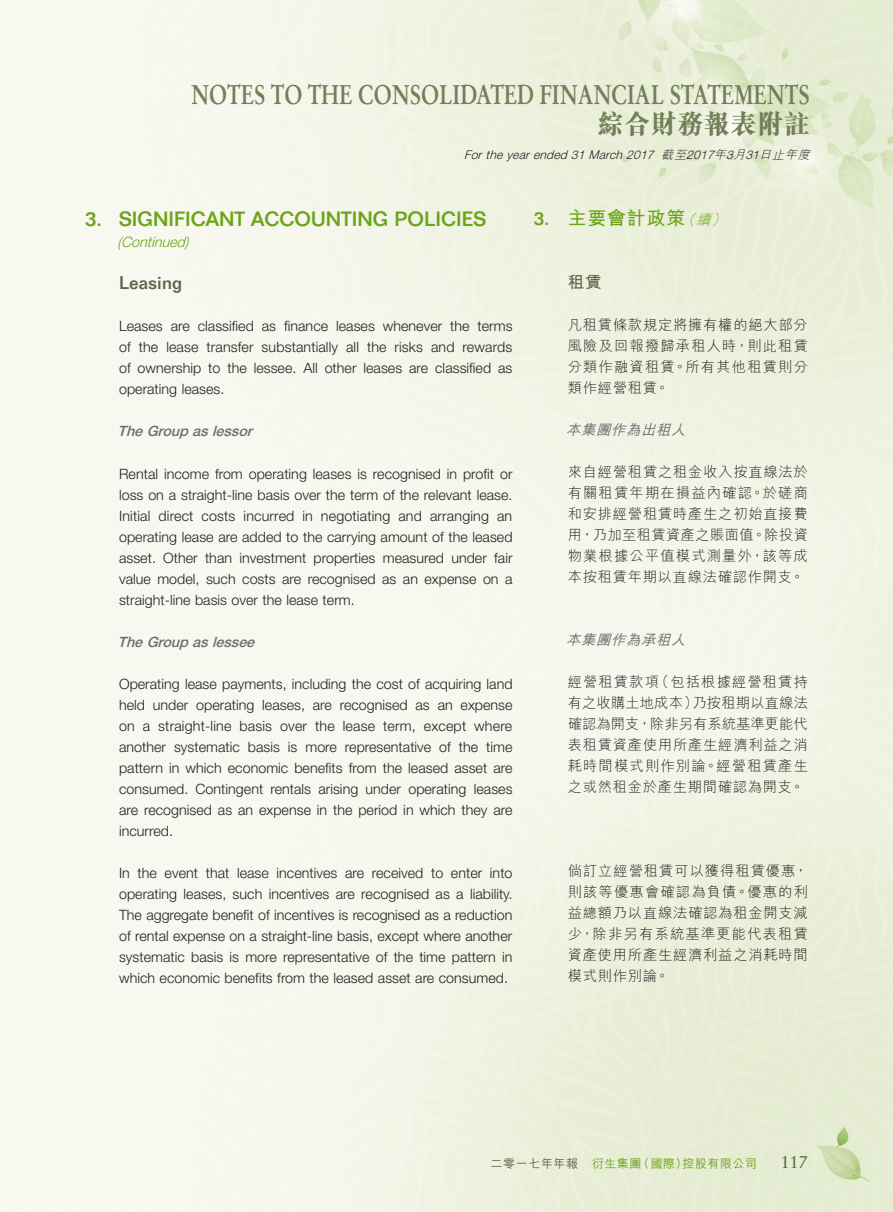
<style>
.page{position:relative;width:893px;height:1212px;background:#fff}
.page>*{position:absolute;margin:0;border:0;box-sizing:border-box;transform-origin:0 0}
.t1{font:700 27px "Stempel Garamond LT Std";color:#737f58;scale:.75 1}
.t2{font:800 27px "M Sung HK";letter-spacing:.035em;color:#737f58;scale:.95 1}
.Heading_1{font:500 20.25px "Folio Std";letter-spacing:.005em;color:#6ca419}
.C_Heading_1{font:700 18.75px "M Hei HK";letter-spacing:.055em;color:#6ca419}
.Heading_2{font:500 18px "Folio Std";letter-spacing:.005em;color:#5c6747}
.t3{font:18px "Stempel Garamond LT Std";color:#5c6747}
.C_Heading_2{font:700 16.5px "M Hei HK";color:#5c6747}
.Body_Text{font:300 14.25px/21px "Helvetica Neue LT Std";letter-spacing:.005em;color:#231f20;text-align:justify}
.C_Body_Text{font:300 14.25px/21px "M Hei HK";letter-spacing:.055em;color:#231f20;text-align:justify}
.Heading_3{font:italic 500 14.25px "Helvetica Neue LT Std";color:#6c6d70}
.C_Heading_3{font:italic 500 14.25px "M Hei HK";color:#6c6d70}
.Heading_1-2{font:italic 300 14.25px "Helvetica Neue LT Std";color:#6ca419}
.t4{font:italic 300 12px "Helvetica Neue LT Std";color:#231f20}
.t5{font:500 12px "M Hei HK";letter-spacing:.04em;color:#6ca419}
.s1{font-family:"M Hei HK"}
.s2{font-family:"Folio Std";font-weight:500}
.s3{font-weight:300;font-style:italic;font-size:14.25px}
.s4{color:#5c6747}
</style>
<div class="page">
<img style="left:0;top:0;width:893px;height:1212px">
<h1 class="t1" style="left:191px;top:78px;width:826px">NOTES TO THE CONSOLIDATED FINANCIAL STATEMENTS</h1>
<h1 class="t2" style="left:598px;top:110px;width:224px">綜合財務報表附註</h1>
<p class="t4" style="left:464px;top:148px;width:350px">For the year ended 31 March 2017 <span class="s1">截至</span>2017<span class="s1">年</span>3<span class="s1">月</span>31<span class="s1">日止年度</span></p>
<p class="Heading_1" style="left:85px;top:207px;width:403px">3. SIGNIFICANT ACCOUNTING POLICIES</p>
<p class="Heading_1-2" style="left:118px;top:234px;width:77px">(Continued)</p>
<p class="Heading_2" style="left:119px;top:272px;width:65px">Leasing</p>
<p class="Body_Text" style="left:119px;top:316px;width:395px">Leases are classified as finance leases whenever the terms of the lease transfer substantially all the risks and rewards of ownership to the lessee. All other leases are classified as operating leases.</p>
<p class="Heading_3" style="left:118px;top:423px;width:140px">The Group as lessor</p>
<p class="Body_Text" style="left:119px;top:463px;width:395px">Rental income from operating leases is recognised in profit or loss on a straight-line basis over the term of the relevant lease.<br>Initial direct costs incurred in negotiating and arranging an operating lease are added to the carrying amount of the leased asset. Other than investment properties measured under fair value model, such costs are recognised as an expense on a straight-line basis over the lease term.</p>
<p class="Heading_3" style="left:118px;top:633px;width:143px">The Group as lessee</p>
<p class="Body_Text" style="left:119px;top:673px;width:395px">Operating lease payments, including the cost of acquiring land held under operating leases, are recognised as an expense on a straight-line basis over the lease term, except where another systematic basis is more representative of the time pattern in which economic benefits from the leased asset are consumed. Contingent rentals arising under operating leases are recognised as an expense in the period in which they are incurred.</p>
<p class="Body_Text" style="left:119px;top:862px;width:395px">In the event that lease incentives are received to enter into operating leases, such incentives are recognised as a liability.<br>The aggregate benefit of incentives is recognised as a reduction of rental expense on a straight-line basis, except where another systematic basis is more representative of the time pattern in which economic benefits from the leased asset are consumed.</p>
<p class="C_Heading_1" style="left:534px;top:205px;width:198px"><span class="s2">3.</span> 主要會計政策<span class="s3">（續）</span></p>
<p class="C_Heading_2" style="left:568px;top:270px;width:35px">租賃</p>
<p class="C_Body_Text" style="left:568px;top:314px;width:242px">凡租賃條款規定將擁有權的絕大部分風險及回報撥歸承租人時，則此租賃分類作融資租賃。所有其他租賃則分類作經營租賃。</p>
<p class="C_Heading_3" style="left:566px;top:420px;width:126px">本集團作為出租人</p>
<p class="C_Body_Text" style="left:568px;top:461px;width:242px">來自經營租賃之租金收入按直線法於有關租賃年期在損益內確認。於磋商和安排經營租賃時產生之初始直接費用，乃加至租賃資產之賬面值。除投資物業根據公平值模式測量外，該等成本按租賃年期以直線法確認作開支。</p>
<p class="C_Heading_3" style="left:566px;top:630px;width:126px">本集團作為承租人</p>
<p class="C_Body_Text" style="left:568px;top:671px;width:242px">經營租賃款項（包括根據經營租賃持有之收購土地成本）乃按租期以直線法確認為開支，除非另有系統基準更能代表租賃資產使用所產生經濟利益之消耗時間模式則作別論。經營租賃產生之或然租金於產生期間確認為開支。</p>
<p class="C_Body_Text" style="left:568px;top:860px;width:242px">倘訂立經營租賃可以獲得租賃優惠，則該等優惠會確認為負債。優惠的利益總額乃以直線法確認為租金開支減少，除非另有系統基準更能代表租賃資產使用所產生經濟利益之消耗時間模式則作別論。</p>
<p class="t5" style="left:490px;top:1155px;width:268px"><span class="s4">二零一七年年報</span> 衍生集團（國際）控股有限公司</p>
<p class="t3" style="left:781px;top:1151px;width:28px">117</p>
</div>
